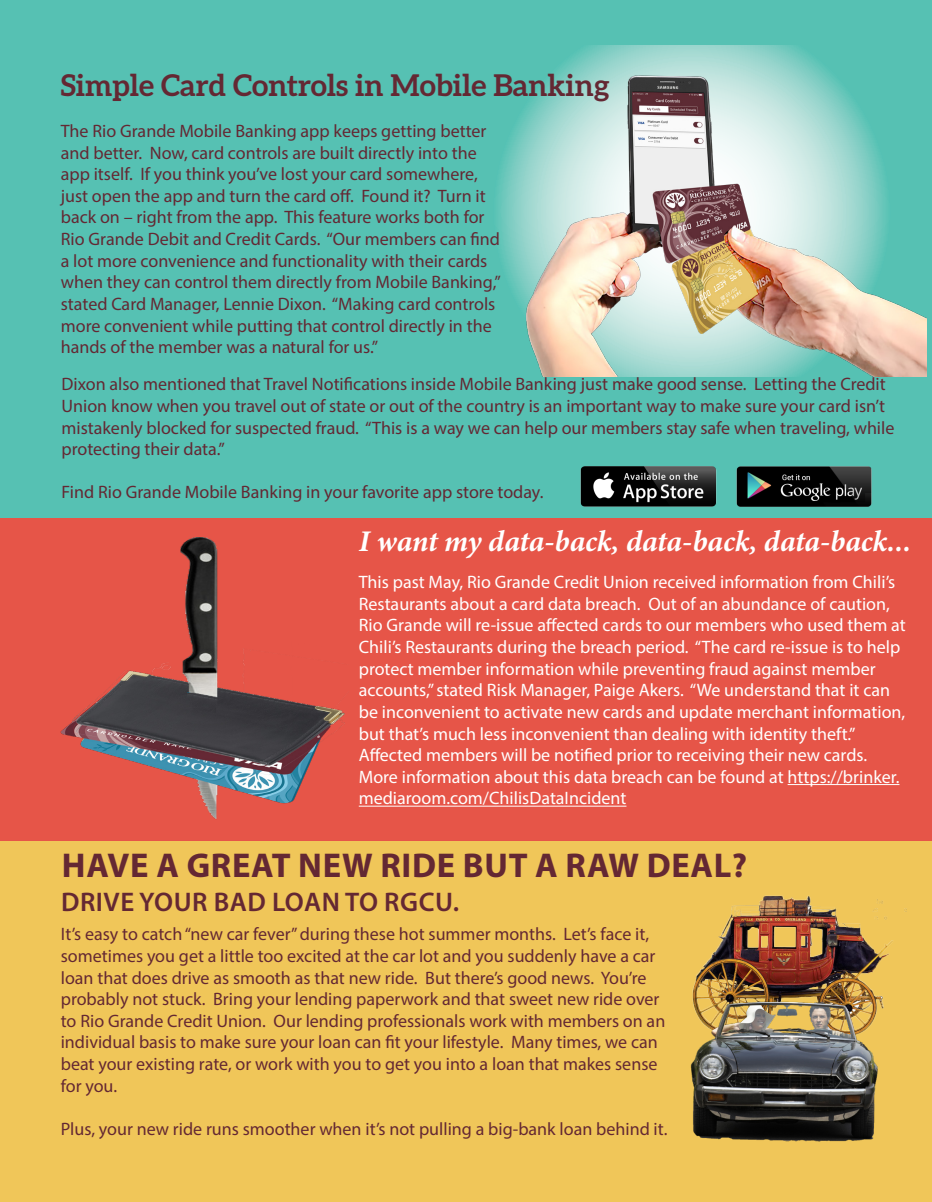
<style>
.page{position:relative;width:932px;height:1202px;background:#fff}
.page>*{position:absolute;margin:0;border:0;box-sizing:border-box;transform-origin:0 0}
.t1{font:700 34.5px "Myriad Pro";letter-spacing:.02em;color:#642833}
.t2{font:italic 700 30px "Minion Pro";letter-spacing:-.005em;color:#fff}
.t3{font:700 30px "Aleo";color:#642833}
.t4{font:600 27px "Myriad Pro";letter-spacing:.02em;color:#642833}
.t5{font:18px/21.6px "Myriad Pro";color:#642833}
.t6{font:18px/21.6px "Myriad Pro";color:#fff}
</style>
<div class="page">
<div style="left:0;top:838px;width:932px;height:364px;background:#f0c659"></div>
<div style="left:0;top:0;width:932px;height:523px;background:#56c1b3"></div>
<img style="left:498px;top:45px;width:428px;height:332px">
<div style="left:0;top:518px;width:932px;height:322px;background:#e65548"></div>
<img style="left:61px;top:537px;width:284px;height:282px">
<hr style="left:787px;top:784px;width:112px;height:1px;background:#fff">
<hr style="left:359px;top:805px;width:267px;height:1px;background:#fff">
<img style="left:725px;top:895px;width:181px;height:31px">
<img style="left:690px;top:926px;width:203px;height:216px">
<img style="left:580px;top:466px;width:137px;height:41px">
<img style="left:736px;top:466px;width:136px;height:41px">
<p class="t3" style="left:61px;top:68px;width:550px">Simple Card Controls in Mobile Banking</p>
<p class="t5" style="left:61px;top:120px;width:441px">The Rio Grande Mobile Banking app keeps getting better and better. Now, card controls are built directly into the app itself. If you think you’ve lost your card somewhere, just open the app and turn the card off. Found it? Turn it back on – right from the app. This feature works both for Rio Grande Debit and Credit Cards. “Our members can find a lot more convenience and functionality with their cards when they can control them directly from Mobile Banking,” stated Card Manager, Lennie Dixon. “Making card controls more convenient while putting that control directly in the hands of the member was a natural for us.”</p>
<p class="t5" style="left:62px;top:373px;width:834px">Dixon also mentioned that Travel Notifications inside Mobile Banking just make good sense. Letting the Credit Union know when you travel out of state or out of the country is an important way to make sure your card isn’t mistakenly blocked for suspected fraud. “This is a way we can help our members stay safe when traveling, while protecting their data.”</p>
<p class="t5" style="left:62px;top:481px;width:483px">Find Rio Grande Mobile Banking in your favorite app store today.</p>
<p class="t2" style="left:359px;top:520px;width:553px">I want my data-back, data-back, data-back...</p>
<p class="t6" style="left:359px;top:571px;width:548px">This past May, Rio Grande Credit Union received information from Chili’s Restaurants about a card data breach. Out of an abundance of caution, Rio Grande will re-issue affected cards to our members who used them at Chili’s Restaurants during the breach period. “The card re-issue is to help protect member information while preventing fraud against member accounts,” stated Risk Manager, Paige Akers. “We understand that it can be inconvenient to activate new cards and update merchant information, but that’s much less inconvenient than dealing with identity theft.” Affected members will be notified prior to receiving their new cards.<br>More information about this data breach can be found at https://brinker. mediaroom.com/ChilisDataIncident</p>
<p class="t1" style="left:62px;top:842px;width:686px">HAVE A GREAT NEW RIDE BUT A RAW DEAL?</p>
<p class="t4" style="left:61px;top:885px;width:399px">DRIVE YOUR BAD LOAN TO RGCU.</p>
<p class="t5" style="left:61px;top:923px;width:606px">It’s easy to catch “new car fever” during these hot summer months. Let’s face it, sometimes you get a little too excited at the car lot and you suddenly have a car loan that does drive as smooth as that new ride. But there’s good news. You’re probably not stuck. Bring your lending paperwork and that sweet new ride over to Rio Grande Credit Union. Our lending professionals work with members on an individual basis to make sure your loan can fit your lifestyle. Many times, we can beat your existing rate, or work with you to get you into a loan that makes sense for you.</p>
<p class="t5" style="left:61px;top:1117px;width:608px">Plus, your new ride runs smoother when it’s not pulling a big-bank loan behind it.</p>
</div>
